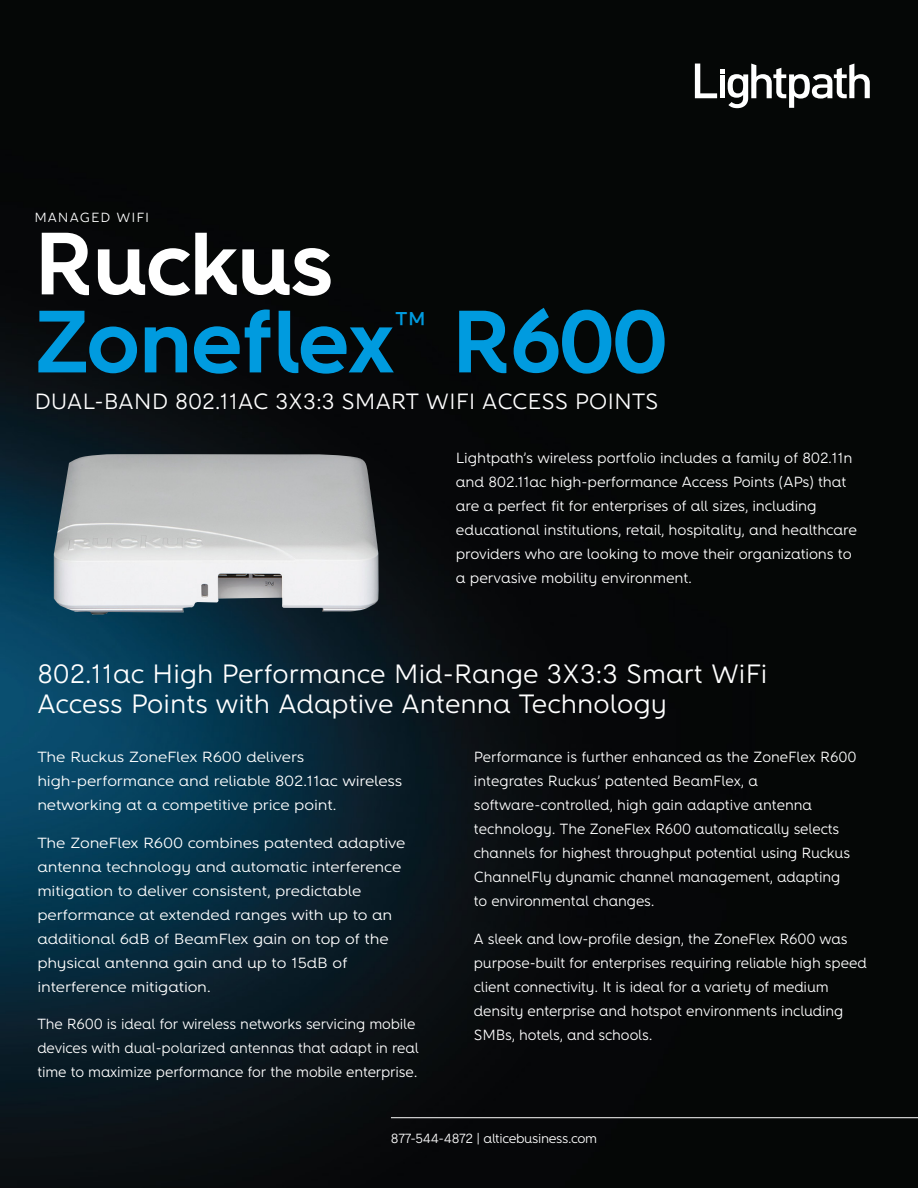
<style>
.page{position:relative;width:918px;height:1188px;background:#fff}
.page>*{position:absolute;margin:0;border:0;box-sizing:border-box;transform-origin:0 0}
.t1{font:700 90px "Altice";letter-spacing:-.015em;color:#009bdf}
.t2{font:700 90px "Altice";letter-spacing:-.015em;color:#fff}
.t3{font:34.95px "Altice";color:#009bdf}
.t4{font:27px/30px "Altice";color:#fff}
.t5{font:22.5px "Altice";color:#fff}
.t6{font:15px/24px "Altice";letter-spacing:-.01em;color:#fff}
.t7{font:15px/24px "Altice";letter-spacing:-.01em;color:#fff;scale:1.08 1}
.t8{font:13.5px "Altice";letter-spacing:-.025em;color:#fff}
.t9{font:13.5px "Altice";letter-spacing:.075em;color:#fff}
</style>
<div class="page">
<img style="left:1px;top:0;width:917px;height:1188px">
<svg style="left:695px;top:64px;width:175px;height:44px"></svg>
<hr style="left:391px;top:1117px;width:527px;height:1px;background:#fff">
<img style="left:54px;top:454px;width:325px;height:161px">
<p class="t9" style="left:34px;top:210px;width:116px">MANAGED WIFI</p>
<h1 class="t2" style="left:34px;top:209px;width:300px">Ruckus</h1>
<h1 class="t1" style="left:34px;top:287px;width:363px">Zoneflex</h1>
<h2 class="t3" style="left:394px;top:303px;width:34px">™</h2>
<h1 class="t1" style="left:452px;top:287px;width:217px">R600</h1>
<h3 class="t5" style="left:34px;top:388px;width:626px">DUAL-BAND 802.11AC 3X3:3 SMART WIFI ACCESS POINTS</h3>
<p class="t6" style="left:456px;top:446px;width:403px">Lightpath’s wireless portfolio includes a family of 802.11n and 802.11ac high-performance Access Points (APs) that are a perfect fit for enterprises of all sizes, including educational institutions, retail, hospitality, and healthcare providers who are looking to move their organizations to a pervasive mobility environment.</p>
<h3 class="t4" style="left:37px;top:659px;width:731px">802.11ac High Performance Mid-Range 3X3:3 Smart WiFi<br>Access Points with Adaptive Antenna Technology</h3>
<p class="t7" style="left:37px;top:745px;width:340px">The Ruckus ZoneFlex R600 delivers high-performance and reliable 802.11ac wireless networking at a competitive price point.</p>
<p class="t7" style="left:37px;top:830px;width:342px">The ZoneFlex R600 combines patented adaptive antenna technology and automatic interference mitigation to deliver consistent, predictable performance at extended ranges with up to an additional 6dB of BeamFlex gain on top of the physical antenna gain and up to 15dB of interference mitigation.</p>
<p class="t6" style="left:37px;top:1012px;width:383px">The R600 is ideal for wireless networks servicing mobile devices with dual-polarized antennas that adapt in real time to maximize performance for the mobile enterprise.</p>
<p class="t6" style="left:474px;top:745px;width:384px">Performance is further enhanced as the ZoneFlex R600 integrates Ruckus’ patented BeamFlex, a software-controlled, high gain adaptive antenna technology. The ZoneFlex R600 automatically selects channels for highest throughput potential using Ruckus ChannelFly dynamic channel management, adapting to environmental changes.</p>
<p class="t6" style="left:474px;top:926px;width:394px">A sleek and low-profile design, the ZoneFlex R600 was purpose-built for enterprises requiring reliable high speed client connectivity. It is ideal for a variety of medium density enterprise and hotspot environments including SMBs, hotels, and schools.</p>
<p class="t8" style="left:391px;top:1131px;width:208px">877-544-4872 | alticebusiness.com</p>
</div>
